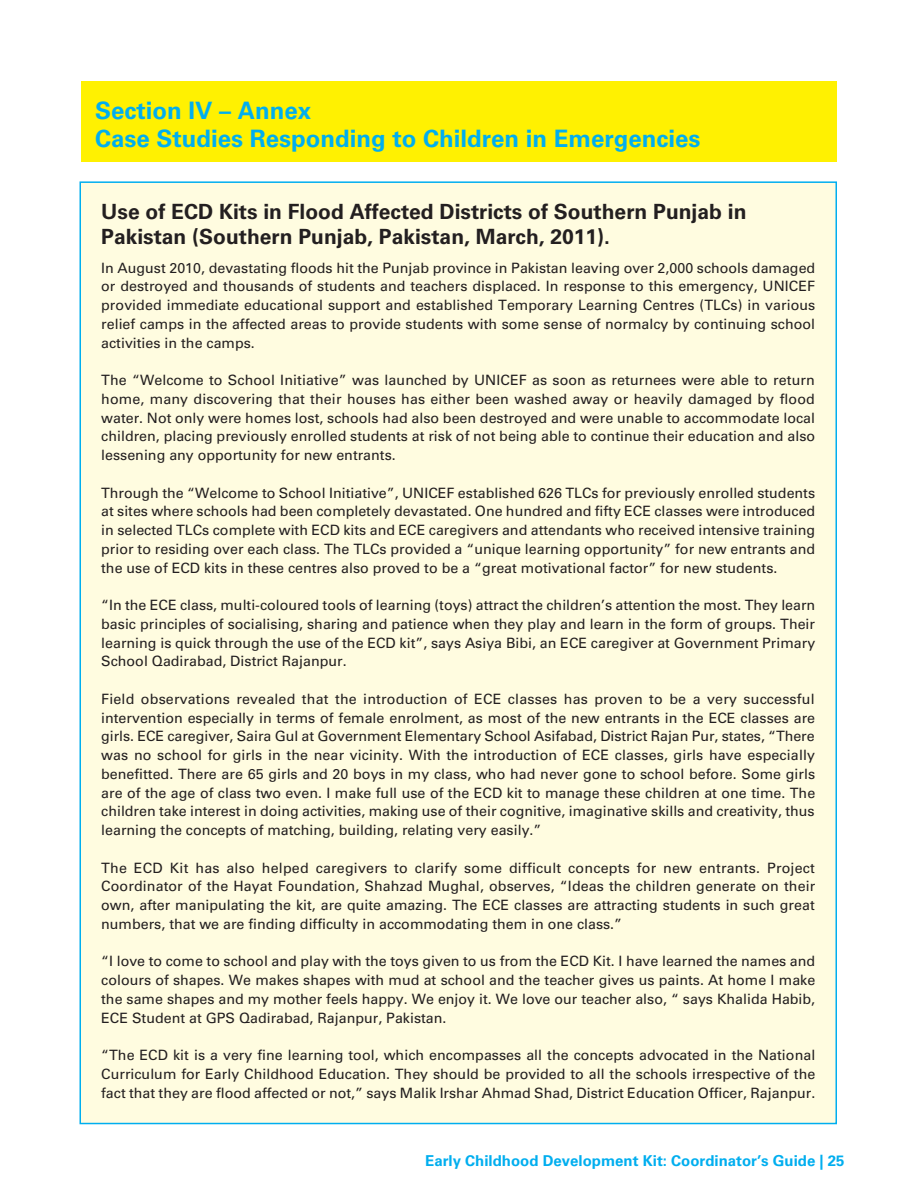
<style>
.page{position:relative;width:918px;height:1188px;background:#fff}
.page>*{position:absolute;margin:0;border:0;box-sizing:border-box;transform-origin:0 0}
.A_Head{font:700 24px/28.8px "Univers";color:#00aeef}
.B_Head{font:700 21px/25.2px "Univers";color:#231f20}
.t1{font:700 15px "Univers";color:#00aeef}
.t2{font:14.25px/18.8px "Univers";color:#231f20;text-align:justify}
</style>
<div class="page">
<div style="left:80px;top:182px;width:756px;height:942px;background:#fffce0"></div>
<div style="left:81px;top:81px;width:756px;height:81px;background:#fff101"></div>
<p class="A_Head" style="left:95px;top:96px;width:607px">Section IV – Annex<br>Case Studies Responding to Children in Emergencies</p>
<p class="B_Head" style="left:101px;top:199px;width:647px">Use of ECD Kits in Flood Affected Districts of Southern Punjab in<br>Pakistan (Southern Punjab, Pakistan, March, 2011).</p>
<p class="t2" style="left:101px;top:258px;width:716px">In August 2010, devastating floods hit the Punjab province in Pakistan leaving over 2,000 schools damaged or destroyed and thousands of students and teachers displaced. In response to this emergency, UNICEF provided immediate educational support and established Temporary Learning Centres (TLCs) in various relief camps in the affected areas to provide students with some sense of normalcy by continuing school activities in the camps.</p>
<p class="t2" style="left:101px;top:371px;width:715px">The “Welcome to School Initiative” was launched by UNICEF as soon as returnees were able to return home, many discovering that their houses has either been washed away or heavily damaged by flood water. Not only were homes lost, schools had also been destroyed and were unable to accommodate local children, placing previously enrolled students at risk of not being able to continue their education and also lessening any opportunity for new entrants.</p>
<p class="t2" style="left:101px;top:483px;width:716px">Through the “Welcome to School Initiative”, UNICEF established 626 TLCs for previously enrolled students at sites where schools had been completely devastated. One hundred and fifty ECE classes were introduced in selected TLCs complete with ECD kits and ECE caregivers and attendants who received intensive training prior to residing over each class. The TLCs provided a “unique learning opportunity” for new entrants and the use of ECD kits in these centres also proved to be a “great motivational factor” for new students.</p>
<p class="t2" style="left:101px;top:596px;width:716px">“In the ECE class, multi-coloured tools of learning (toys) attract the children’s attention the most. They learn basic principles of socialising, sharing and patience when they play and learn in the form of groups. Their learning is quick through the use of the ECD kit”, says Asiya Bibi, an ECE caregiver at Government Primary School Qadirabad, District Rajanpur.</p>
<p class="t2" style="left:101px;top:690px;width:716px">Field observations revealed that the introduction of ECE classes has proven to be a very successful intervention especially in terms of female enrolment, as most of the new entrants in the ECE classes are girls. ECE caregiver, Saira Gul at Government Elementary School Asifabad, District Rajan Pur, states, “There was no school for girls in the near vicinity. With the introduction of ECE classes, girls have especially benefitted. There are 65 girls and 20 boys in my class, who had never gone to school before. Some girls are of the age of class two even. I make full use of the ECD kit to manage these children at one time. The children take interest in doing activities, making use of their cognitive, imaginative skills and creativity, thus learning the concepts of matching, building, relating very easily.”</p>
<p class="t2" style="left:101px;top:858px;width:716px">The ECD Kit has also helped caregivers to clarify some difficult concepts for new entrants. Project Coordinator of the Hayat Foundation, Shahzad Mughal, observes, “Ideas the children generate on their own, after manipulating the kit, are quite amazing. The ECE classes are attracting students in such great numbers, that we are finding difficulty in accommodating them in one class.”</p>
<p class="t2" style="left:101px;top:952px;width:716px">“I love to come to school and play with the toys given to us from the ECD Kit. I have learned the names and colours of shapes. We makes shapes with mud at school and the teacher gives us paints. At home I make the same shapes and my mother feels happy. We enjoy it. We love our teacher also, “ says Khalida Habib, ECE Student at GPS Qadirabad, Rajanpur, Pakistan.</p>
<p class="t2" style="left:101px;top:1046px;width:716px">“The ECD kit is a very fine learning tool, which encompasses all the concepts advocated in the National Curriculum for Early Childhood Education. They should be provided to all the schools irrespective of the fact that they are flood affected or not,” says Malik Irshar Ahmad Shad, District Education Officer, Rajanpur.</p>
<p class="t1" style="left:425px;top:1152px;width:421px">Early Childhood Development Kit: Coordinator’s Guide | 25</p>
</div>
